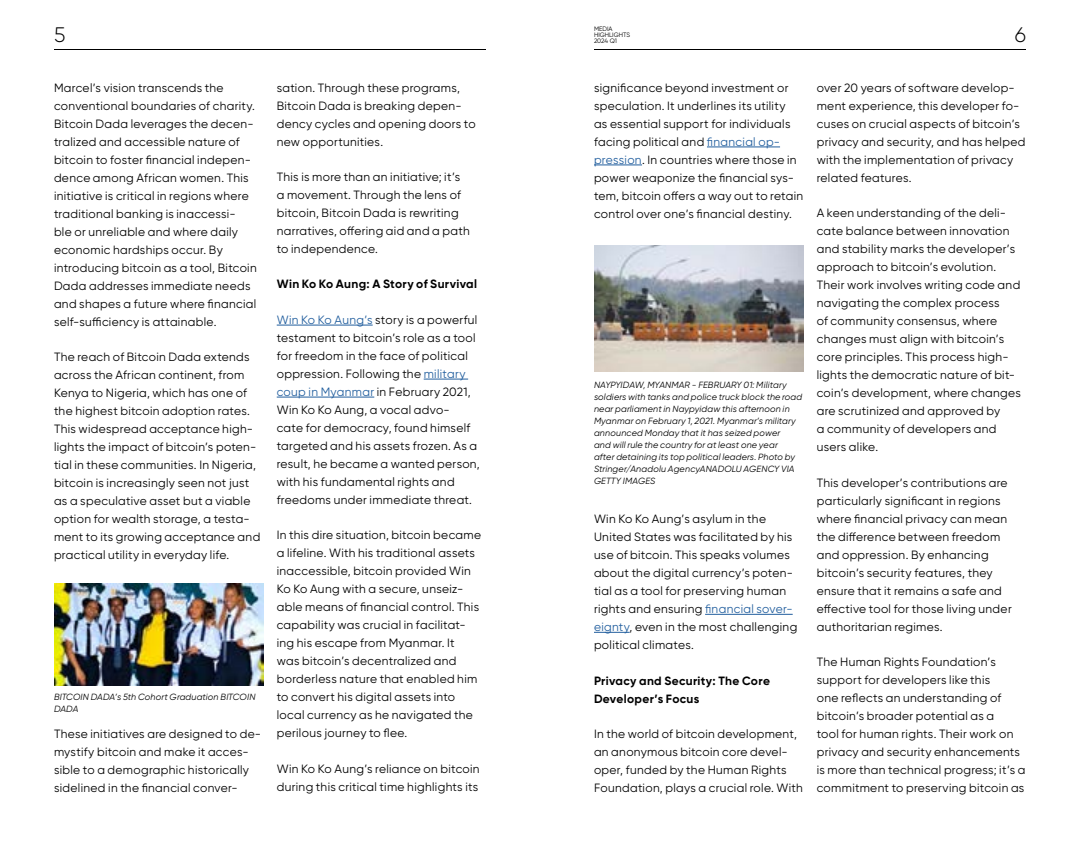
<style>
.page{position:relative;width:1080px;height:864px;background:#fff}
.page>*{position:absolute;margin:0;border:0;box-sizing:border-box;transform-origin:0 0}
.t1{font:300 21px "Gilroy";color:#000}
.t2{font:12px/18px "Gilroy";letter-spacing:.025em;color:#000}
.t3{font:700 12px/18px "Gilroy";letter-spacing:.025em;color:#000}
.t4{font:italic 9px/12px "Gilroy";letter-spacing:.02em;color:#000}
.t5{font:6.3px/6px "Gilroy";color:#000}
.s1{color:#215e9e}
</style>
<div class="page">
<hr style="left:277px;top:325px;width:96px;height:1px;background:#215e9e">
<hr style="left:424px;top:379px;width:44px;height:1px;background:#215e9e">
<hr style="left:277px;top:397px;width:97px;height:1px;background:#215e9e">
<img style="left:54px;top:584px;width:209px;height:101px">
<hr style="left:707px;top:147px;width:73px;height:1px;background:#215e9e">
<hr style="left:594px;top:165px;width:48px;height:1px;background:#215e9e">
<hr style="left:705px;top:614px;width:88px;height:1px;background:#215e9e">
<hr style="left:594px;top:632px;width:36px;height:1px;background:#215e9e">
<img style="left:594px;top:245px;width:209px;height:127px">
<hr style="left:54px;top:49px;width:432px;height:1px;background:#000">
<hr style="left:594px;top:49px;width:432px;height:1px;background:#000">
<p class="t5" style="left:594px;top:26px;width:38px">MEDIA<br>HIGHLIGHTS<br>2024 Q1</p>
<h1 class="t1" style="left:54px;top:22px;width:13px">5</h1>
<h1 class="t1" style="left:1015px;top:22px;width:13px">6</h1>
<p class="t2" style="left:54px;top:78px;width:204px">Marcel’s vision transcends the conventional boundaries of charity.<br>Bitcoin Dada leverages the decen&shy;tralized and accessible nature of bitcoin to foster financial indepen&shy;dence among African women. This initiative is critical in regions where traditional banking is inaccessi-<br>ble or unreliable and where daily economic hardships occur. By introducing bitcoin as a tool, Bitcoin Dada addresses immediate needs and shapes a future where financial self-sufficiency is attainable.</p>
<p class="t2" style="left:54px;top:348px;width:208px">The reach of Bitcoin Dada extends across the African continent, from Kenya to Nigeria, which has one of the highest bitcoin adoption rates.<br>This widespread acceptance high&shy;lights the impact of bitcoin’s poten&shy;tial in these communities. In Nigeria, bitcoin is increasingly seen not just as a speculative asset but a viable option for wealth storage, a testa&shy;ment to its growing acceptance and practical utility in everyday life.</p>
<p class="t4" style="left:54px;top:691px;width:203px">BITCOIN DADA’s 5th Cohort Graduation BITCOIN<br>DADA</p>
<p class="t2" style="left:54px;top:725px;width:209px">These initiatives are designed to de&shy;mystify bitcoin and make it acces&shy;sible to a demographic historically sidelined in the financial conver-</p>
<p class="t2" style="left:277px;top:78px;width:200px">sation. Through these programs,<br>Bitcoin Dada is breaking depen&shy;dency cycles and opening doors to new opportunities.</p>
<p class="t2" style="left:277px;top:168px;width:195px">This is more than an initiative; it’s a movement. Through the lens of bitcoin, Bitcoin Dada is rewriting narratives, offering aid and a path to independence.</p>
<p class="t3" style="left:277px;top:275px;width:202px">Win Ko Ko Aung: A Story of Survival</p>
<p class="t2" style="left:277px;top:311px;width:205px"><span class="s1">Win Ko Ko Aung’s</span> story is a powerful testament to bitcoin’s role as a tool for freedom in the face of political oppression. Following the <span class="s1">military coup in Myanmar</span> in February 2021, Win Ko Ko Aung, a vocal advo-<br>cate for democracy, found himself targeted and his assets frozen. As a result, he became a wanted person, with his fundamental rights and freedoms under immediate threat.</p>
<p class="t2" style="left:277px;top:526px;width:206px">In this dire situation, bitcoin became a lifeline. With his traditional assets inaccessible, bitcoin provided Win Ko Ko Aung with a secure, unseiz&shy;able means of financial control. This capability was crucial in facilitat&shy;ing his escape from Myanmar. It<br>was bitcoin’s decentralized and borderless nature that enabled him to convert his digital assets into local currency as he navigated the perilous journey to flee.</p>
<p class="t2" style="left:277px;top:759px;width:204px">Win Ko Ko Aung’s reliance on bitcoin during this critical time highlights its</p>
<p class="t2" style="left:594px;top:78px;width:211px">significance beyond investment or speculation. It underlines its utility<br>as essential support for individuals facing political and <span class="s1">financial op&shy;pression</span>. In countries where those in power weaponize the financial sys&shy;tem, bitcoin offers a way out to retain control over one’s financial destiny.</p>
<p class="t4" style="left:594px;top:379px;width:210px">NAYPYIDAW, MYANMAR - FEBRUARY 01: Military soldiers with tanks and police truck block the road near parliament in Naypyidaw this afternoon in Myanmar on February 1, 2021. Myanmar’s military announced Monday that it has seized power<br>and will rule the country for at least one year<br>after detaining its top political leaders. Photo by Stringer/Anadolu AgencyANADOLU AGENCY VIA GETTY IMAGES</p>
<p class="t2" style="left:594px;top:510px;width:205px">Win Ko Ko Aung’s asylum in the United States was facilitated by his use of bitcoin. This speaks volumes about the digital currency’s poten&shy;tial as a tool for preserving human rights and ensuring <span class="s1">financial sover&shy;eignty</span>, even in the most challenging political climates.</p>
<p class="t3" style="left:594px;top:671px;width:177px">Privacy and Security: The Core<br>Developer’s Focus</p>
<p class="t2" style="left:594px;top:725px;width:210px">In the world of bitcoin development, an anonymous bitcoin core devel&shy;oper, funded by the Human Rights Foundation, plays a crucial role. With</p>
<p class="t2" style="left:817px;top:78px;width:210px">over 20 years of software develop&shy;ment experience, this developer fo&shy;cuses on crucial aspects of bitcoin’s privacy and security, and has helped with the implementation of privacy related features.</p>
<p class="t2" style="left:817px;top:204px;width:206px">A keen understanding of the deli&shy;cate balance between innovation and stability marks the developer’s approach to bitcoin’s evolution.<br>Their work involves writing code and navigating the complex process<br>of community consensus, where changes must align with bitcoin’s core principles. This process high&shy;lights the democratic nature of bit&shy;coin’s development, where changes are scrutinized and approved by<br>a community of developers and users alike.</p>
<p class="t2" style="left:817px;top:473px;width:197px">This developer’s contributions are particularly significant in regions where financial privacy can mean the difference between freedom and oppression. By enhancing bitcoin’s security features, they ensure that it remains a safe and effective tool for those living under authoritarian regimes.</p>
<p class="t2" style="left:817px;top:653px;width:210px">The Human Rights Foundation’s support for developers like this<br>one reflects an understanding of bitcoin’s broader potential as a<br>tool for human rights. Their work on privacy and security enhancements is more than technical progress; it’s a commitment to preserving bitcoin as</p>
</div>
